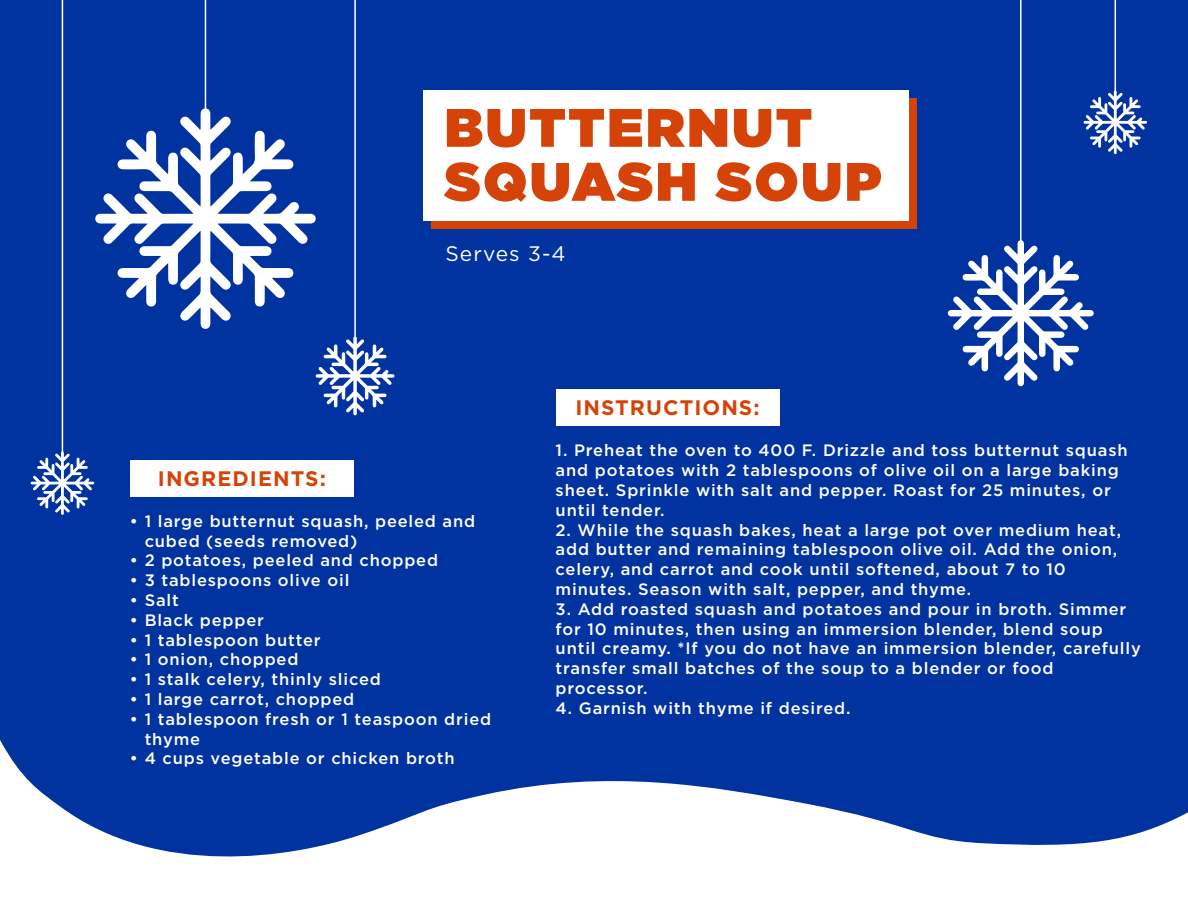
<style>
.page{position:relative;width:1188px;height:918px;background:#0033a0}
.page>*{position:absolute;margin:0;border:0;box-sizing:border-box;transform-origin:0 0}
.t1{font:900 54px/54px "Gotham";letter-spacing:.05em;color:#d64309}
.t2{font:700 21px "Gotham";letter-spacing:.05em;color:#d64309}
.t3{font:21px "Gotham";letter-spacing:.05em;color:#fff}
.t4{font:500 16.5px/19.8px "Gotham";letter-spacing:.05em;color:#fff}
.s1{color:#0033a0}
</style>
<div class="page">
<div style="left:431px;top:98px;width:485px;height:131px;background:#d64309"></div>
<div style="left:423px;top:90px;width:486px;height:131px;background:#fff"></div>
<div style="left:130px;top:460px;width:224px;height:37px;background:#fff"></div>
<div style="left:556px;top:390px;width:223px;height:36px;background:#fff"></div>
<svg style="left:95px;top:108px;width:221px;height:221px"></svg>
<svg style="left:316px;top:337px;width:78px;height:78px"></svg>
<hr style="left:205px;top:0;width:1px;height:219px;background:#fff">
<hr style="left:354px;top:0;width:2px;height:376px;background:#fff">
<svg style="left:948px;top:240px;width:146px;height:146px"></svg>
<hr style="left:1020px;top:0;width:2px;height:313px;background:#fff">
<svg style="left:31px;top:451px;width:63px;height:64px"></svg>
<hr style="left:62px;top:0;width:1px;height:483px;background:#fff">
<svg style="left:1084px;top:91px;width:63px;height:63px"></svg>
<hr style="left:1115px;top:0;width:1px;height:122px;background:#fff">
<svg style="left:0;top:740px;width:1188px;height:178px;fill:#fff"></svg>
<h1 class="t1" style="left:445px;top:99px;width:438px">BUTTERNUT<br>SQUASH SOUP</h1>
<p class="t3" style="left:445px;top:242px;width:122px">Serves 3-4</p>
<p class="t2" style="left:158px;top:464px;width:170px">INGREDIENTS:</p>
<p class="t4" style="left:130px;top:511px;width:347px">• 1 large butternut squash, peeled and</p>
<p class="t4" style="left:130px;top:531px;width:229px"><span class="s1">•</span> cubed (seeds removed)</p>
<p class="t4" style="left:130px;top:550px;width:310px">• 2 potatoes, peeled and chopped</p>
<p class="t4" style="left:130px;top:570px;width:221px">• 3 tablespoons olive oil</p>
<p class="t4" style="left:130px;top:590px;width:50px">• Salt</p>
<p class="t4" style="left:130px;top:610px;width:135px">• Black pepper</p>
<p class="t4" style="left:130px;top:630px;width:192px">• 1 tablespoon butter</p>
<p class="t4" style="left:130px;top:649px;width:170px">• 1 onion, chopped</p>
<p class="t4" style="left:130px;top:669px;width:252px">• 1 stalk celery, thinly sliced</p>
<p class="t4" style="left:130px;top:689px;width:226px">• 1 large carrot, chopped</p>
<p class="t4" style="left:130px;top:709px;width:363px">• 1 tablespoon fresh or 1 teaspoon dried</p>
<p class="t4" style="left:130px;top:729px;width:72px"><span class="s1">•</span> thyme</p>
<p class="t4" style="left:130px;top:748px;width:326px">• 4 cups vegetable or chicken broth</p>
<p class="t2" style="left:575px;top:394px;width:186px">INSTRUCTIONS:</p>
<p class="t4" style="left:556px;top:440px;width:574px">1. Preheat the oven to 400 F. Drizzle and toss butternut squash and potatoes with 2 tablespoons of olive oil on a large baking sheet. Sprinkle with salt and pepper. Roast for 25 minutes, or until tender.</p>
<p class="t4" style="left:556px;top:519px;width:567px">2. While the squash bakes, heat a large pot over medium heat, add butter and remaining tablespoon olive oil. Add the onion, celery, and carrot and cook until softened, about 7 to 10 minutes. Season with salt, pepper, and thyme.</p>
<p class="t4" style="left:556px;top:599px;width:587px">3. Add roasted squash and potatoes and pour in broth. Simmer for 10 minutes, then using an immersion blender, blend soup until creamy. *If you do not have an immersion blender, carefully transfer small batches of the soup to a blender or food processor.</p>
<p class="t4" style="left:556px;top:698px;width:296px">4. Garnish with thyme if desired.</p>
</div>
